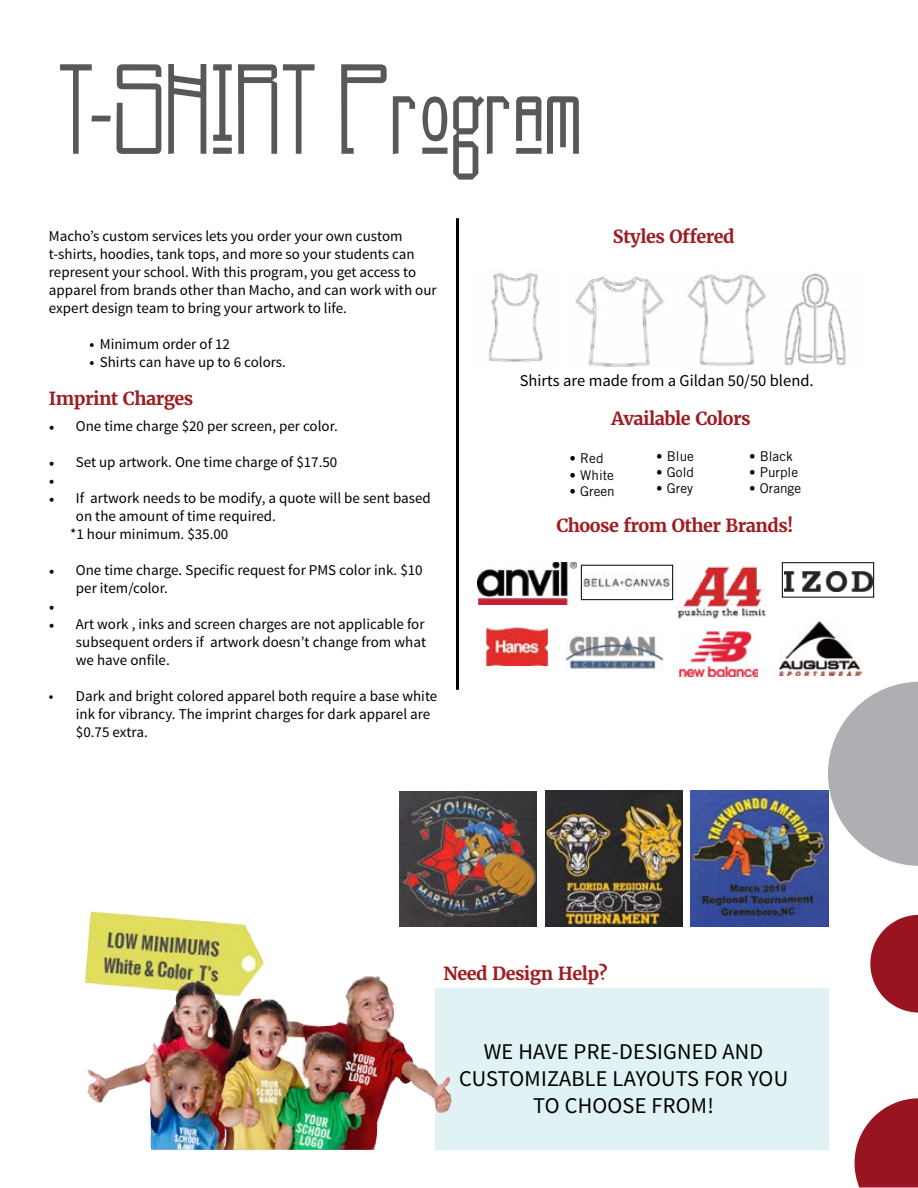
<style>
.page{position:relative;width:918px;height:1188px;background:#fff}
.page>*{position:absolute;margin:0;border:0;box-sizing:border-box;transform-origin:0 0}
.t1{font:109.5px "Kashmir";color:#58585a}
.t2{font:22.5px/27px "Source Sans Pro";letter-spacing:.01em;color:#000;text-align:center}
.t3{font:700 18px "Merriweather";letter-spacing:-.03em;color:#9e1d22}
.t4{font:16.5px "Source Sans Pro";color:#000}
.t5{font:15px/18px "Source Sans Pro";color:#000}
.t6{font:15px "Minion Pro";color:#000}
.t7{font:13.5px "Trade Gothic LT Std";color:#000}
.s1{font-weight:600}
.s2{font-family:"Minion Pro"}
.s3{font-family:"Source Sans Pro";font-weight:600;font-size:18px}
</style>
<div class="page">
<div style="left:435px;top:988px;width:393px;height:162px;background:#e0f2f3"></div>
<svg style="left:870px;top:915px;width:48px;height:98px"></svg>
<svg style="left:828px;top:682px;width:90px;height:184px"></svg>
<svg style="left:855px;top:1098px;width:63px;height:90px"></svg>
<img style="left:477px;top:563px;width:100px;height:42px">
<img style="left:564px;top:635px;width:100px;height:35px">
<img style="left:677px;top:566px;width:89px;height:53px">
<img style="left:779px;top:621px;width:82px;height:55px">
<img style="left:486px;top:627px;width:61px;height:39px">
<img style="left:583px;top:574px;width:88px;height:16px">
<div style="left:581px;top:565px;width:92px;height:35px;border:1px solid #000"></div>
<img style="left:785px;top:571px;width:87px;height:21px">
<img style="left:679px;top:632px;width:79px;height:44px">
<img style="left:684px;top:273px;width:162px;height:93px">
<img style="left:575px;top:276px;width:89px;height:91px">
<img style="left:488px;top:270px;width:55px;height:93px">
<img style="left:399px;top:791px;width:137px;height:136px">
<img style="left:545px;top:791px;width:138px;height:135px">
<img style="left:691px;top:791px;width:137px;height:135px">
<hr style="left:456px;top:218px;width:3px;height:472px;background:#000">
<img style="left:85px;top:912px;width:368px;height:238px">
<h1 class="t1" style="left:60px;top:45px;width:527px">T-SHIRT Program</h1>
<p class="t5" style="left:49px;top:228px;width:389px">Macho’s custom services lets you order your own custom t-shirts, hoodies, tank tops, and more so your students can represent your school. With this program, you get access to apparel from brands other than Macho, and can work with our expert design team to bring your artwork to life.</p>
<p class="t5" style="left:89px;top:336px;width:142px"><span class="s1">•</span> Minimum order of 12</p>
<p class="t5" style="left:89px;top:354px;width:198px"><span class="s1">•</span> Shirts can have up to 6 colors.</p>
<p class="t3" style="left:613px;top:225px;width:123px">Styles Offered</p>
<p class="t3" style="left:49px;top:387px;width:146px">Imprint Charges</p>
<p class="t5" style="left:49px;top:417px;width:290px"><span class="s2">•</span> One time charge $20 per screen, per color.</p>
<p class="t5" style="left:49px;top:453px;width:290px"><span class="s2">•</span> Set up artwork. One time charge of $17.50</p>
<p class="t6" style="left:49px;top:470px;width:7px">•</p>
<p class="t5" style="left:49px;top:489px;width:384px"><span class="s2">•</span> If artwork needs to be modify, a quote will be sent based</p>
<p class="t5" style="left:76px;top:507px;width:202px">on the amount of time required.</p>
<p class="t5" style="left:70px;top:525px;width:160px">*1 hour minimum. $35.00</p>
<p class="t5" style="left:76px;top:561px;width:348px;text-indent:-27px"><span class="s2">•</span> One time charge. Specific request for PMS color ink. $10 per item/color.</p>
<p class="t6" style="left:49px;top:596px;width:7px">•</p>
<p class="t5" style="left:76px;top:615px;width:352px;text-align:justify;text-indent:-27px"><span class="s2">•</span> Art work , inks and screen charges are not applicable for subsequent orders if artwork doesn’t change from what we have onfile.</p>
<p class="t5" style="left:76px;top:687px;width:363px;text-indent:-27px">• Dark and bright colored apparel both require a base white ink for vibrancy. The imprint charges for dark apparel are $0.75 extra.</p>
<p class="t4" style="left:520px;top:370px;width:295px">Shirts are made from a Gildan 50/50 blend.</p>
<p class="t3" style="left:611px;top:407px;width:141px">Available Colors</p>
<p class="t7" style="left:570px;top:451px;width:35px"><span class="s3">•</span> Red</p>
<p class="t7" style="left:570px;top:467px;width:46px"><span class="s3">•</span> White</p>
<p class="t7" style="left:570px;top:483px;width:47px"><span class="s3">•</span> Green</p>
<p class="t7" style="left:656px;top:448px;width:39px"><span class="s3">•</span> Blue</p>
<p class="t7" style="left:656px;top:464px;width:39px"><span class="s3">•</span> Gold</p>
<p class="t7" style="left:656px;top:480px;width:38px"><span class="s3">•</span> Grey</p>
<p class="t7" style="left:749px;top:448px;width:45px"><span class="s3">•</span> Black</p>
<p class="t7" style="left:749px;top:464px;width:50px"><span class="s3">•</span> Purple</p>
<p class="t7" style="left:749px;top:480px;width:53px"><span class="s3">•</span> Orange</p>
<p class="t3" style="left:556px;top:514px;width:239px">Choose from Other Brands!</p>
<p class="t3" style="left:444px;top:962px;width:166px">Need Design Help?</p>
<h2 class="t2" style="left:459px;top:1038px;width:330px">WE HAVE PRE-DESIGNED AND<br>CUSTOMIZABLE LAYOUTS FOR YOU<br>TO CHOOSE FROM!</h2>
</div>
